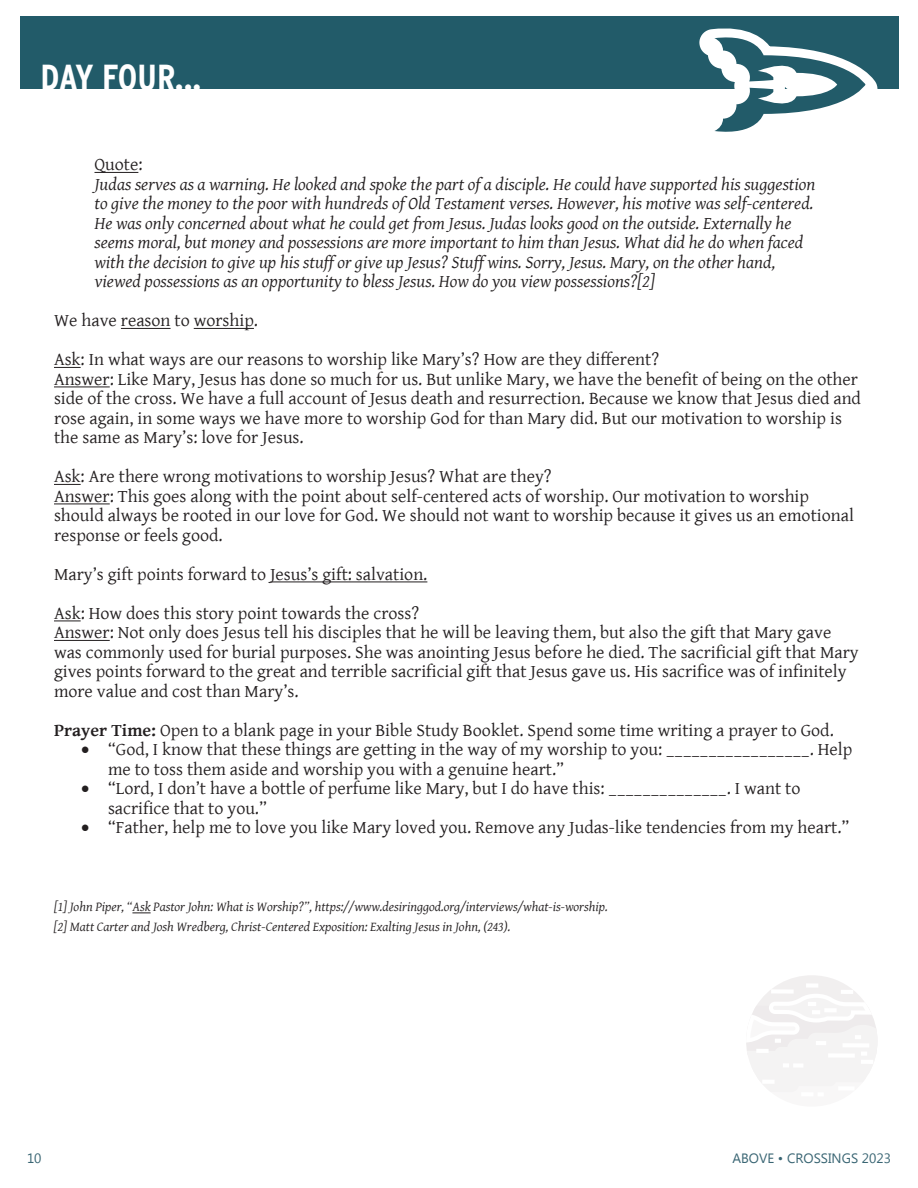
<style>
.page{position:relative;width:918px;height:1188px;background:#fff}
.page>*{position:absolute;margin:0;border:0;box-sizing:border-box;transform-origin:0 0}
.t1{font:700 condensed 36px "Interstate";letter-spacing:-.025em;color:#fff}
.t2{font:18px/19.5px "Gentium Basic";color:#231f20}
.t3{font:italic 18px/19.5px "Gentium Basic";color:#231f20}
.t4{font:italic 13.5px/19.5px "Gentium Basic";color:#231f20}
.t5{font:13.5px "Microsoft Tai Le";color:#396573}
.s1{font-weight:700}
</style>
<div class="page">
<div style="left:20px;top:16px;width:878px;height:73px;background:#225b69"></div>
<svg style="left:706px;top:32px;width:165px;height:100px"></svg>
<hr style="left:94px;top:172px;width:44px;height:1px;background:#231f20">
<hr style="left:121px;top:328px;width:50px;height:1px;background:#231f20">
<hr style="left:194px;top:328px;width:60px;height:1px;background:#231f20">
<svg style="left:54px;top:367px;width:27px;height:1px"></svg>
<hr style="left:54px;top:386px;width:56px;height:1px;background:#231f20">
<svg style="left:54px;top:484px;width:27px;height:1px"></svg>
<hr style="left:54px;top:503px;width:56px;height:1px;background:#231f20">
<hr style="left:270px;top:581px;width:157px;height:1px;background:#231f20">
<svg style="left:54px;top:620px;width:27px;height:1px"></svg>
<hr style="left:54px;top:640px;width:56px;height:1px;background:#231f20">
<svg style="left:132px;top:913px;width:19px;height:1px"></svg>
<svg style="left:746px;top:975px;width:132px;height:117px"></svg>
<h1 class="t1" style="left:40px;top:57px;width:162px">DAY FOUR...</h1>
<p class="t2" style="left:94px;top:154px;width:50px">Quote:</p>
<p class="t3" style="left:94px;top:174px;width:722px">Judas serves as a warning. He looked and spoke the part of a disciple. He could have supported his suggestion to give the money to the poor with hundreds of Old Testament verses. However, his motive was self-centered.<br>He was only concerned about what he could get from Jesus. Judas looks good on the outside. Externally he seems moral, but money and possessions are more important to him than Jesus. What did he do when faced with the decision to give up his stuff or give up Jesus? Stuff wins. Sorry, Jesus. Mary, on the other hand, viewed possessions as an opportunity to bless Jesus. How do you view possessions?[2]</p>
<p class="t2" style="left:54px;top:300px;width:607px;line-height:39px">We have reason to worship.<br>Ask: In what ways are our reasons to worship like Mary’s? How are they different?</p>
<p class="t2" style="left:54px;top:369px;width:808px">Answer: Like Mary, Jesus has done so much for us. But unlike Mary, we have the benefit of being on the other side of the cross. We have a full account of Jesus death and resurrection. Because we know that Jesus died and rose again, in some ways we have more to worship God for than Mary did. But our motivation to worship is the same as Mary’s: love for Jesus.</p>
<p class="t2" style="left:54px;top:466px;width:801px">Ask: Are there wrong motivations to worship Jesus? What are they?<br>Answer: This goes along with the point about self-centered acts of worship. Our motivation to worship should always be rooted in our love for God. We should not want to worship because it gives us an emotional response or feels good.</p>
<p class="t2" style="left:54px;top:554px;width:375px;line-height:39px">Mary’s gift points forward to Jesus’s gift: salvation.<br>Ask: How does this story point towards the cross?</p>
<p class="t2" style="left:54px;top:622px;width:806px">Answer: Not only does Jesus tell his disciples that he will be leaving them, but also the gift that Mary gave was commonly used for burial purposes. She was anointing Jesus before he died. The sacrificial gift that Mary gives points forward to the great and terrible sacrificial gift that Jesus gave us. His sacrifice was of infinitely more value and cost than Mary’s.</p>
<p class="t2" style="left:54px;top:719px;width:781px"><span class="s1">Prayer Time:</span> Open to a blank page in your Bible Study Booklet. Spend some time writing a prayer to God.</p>
<p class="t2" style="left:108px;top:739px;width:746px;text-indent:-27px">• “God, I know that these things are getting in the way of my worship to you: _________________. Help me to toss them aside and worship you with a genuine heart.”</p>
<p class="t2" style="left:108px;top:778px;width:694px;text-indent:-27px">• “Lord, I don’t have a bottle of perfume like Mary, but I do have this: ______________. I want to sacrifice that to you.”</p>
<p class="t2" style="left:81px;top:817px;width:770px">• “Father, help me to love you like Mary loved you. Remove any Judas-like tendencies from my heart.”</p>
<p class="t4" style="left:54px;top:897px;width:555px">[1] John Piper, “Ask Pastor John: What is Worship?”, https://www.desiringgod.org/interviews/what-is-worship. [2] Matt Carter and Josh Wredberg, Christ-Centered Exposition: Exalting Jesus in John, (243).</p>
<p class="t5" style="left:27px;top:1150px;width:16px">10</p>
<p class="t5" style="left:732px;top:1150px;width:160px">ABOVE • CROSSINGS 2023</p>
</div>
